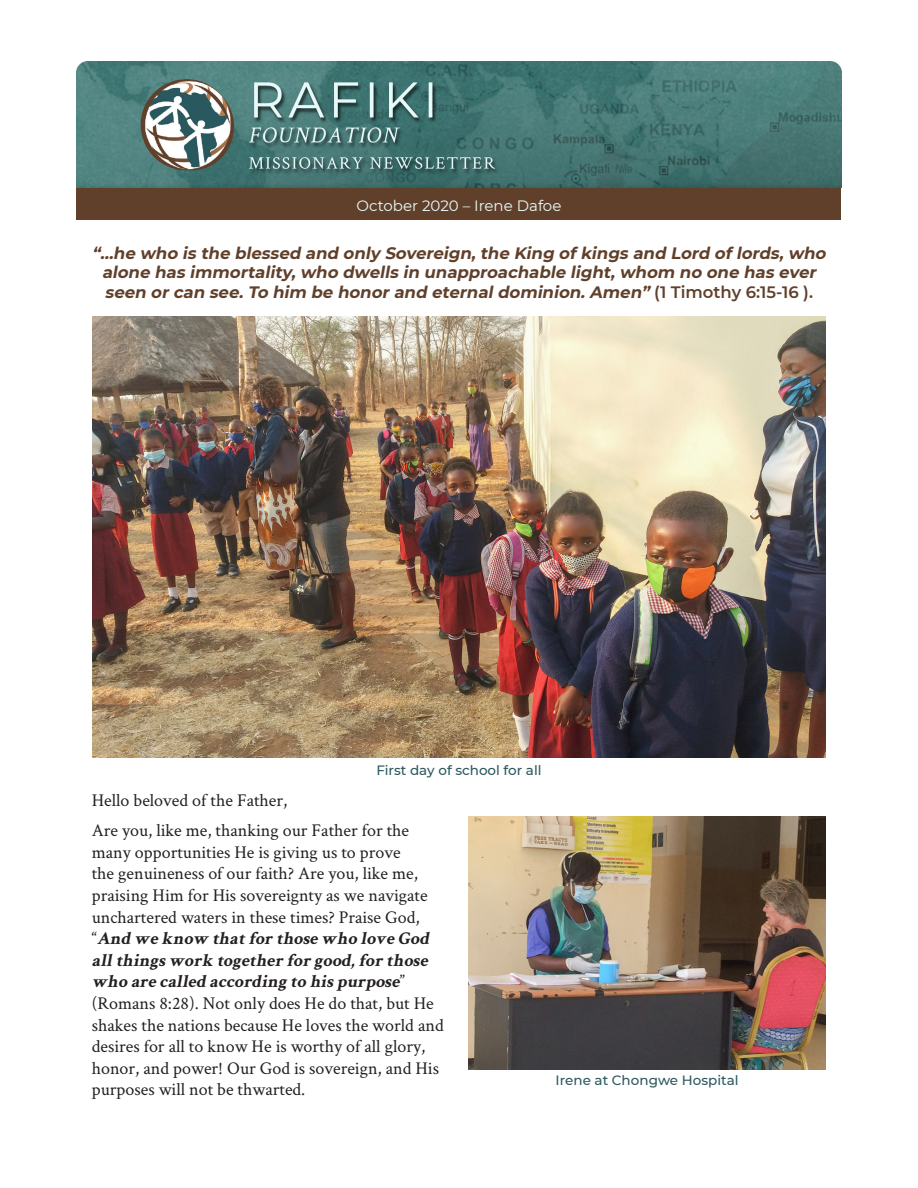
<style>
.page{position:relative;width:918px;height:1188px;background:#fff}
.page>*{position:absolute;margin:0;border:0;box-sizing:border-box;transform-origin:0 0}
.Body_copy{font:18px/21.6px "Crimson Text";color:#231f20}
.Dear_friends{font:18px "Crimson Text";color:#231f20}
.Verse{font:italic 700 16.5px/19.5px "Montserrat";color:#60402b;text-align:center}
.Date_and_Name{font:15px "Montserrat";color:#eafafa}
.Photo_Caption{font:500 13.5px "Montserrat";color:#2b585e}
.s1{font-weight:600;font-style:normal}
.s2{font-weight:700;font-style:italic}
</style>
<div class="page">
<div style="left:76px;top:188px;width:766px;height:31px;background:#60402b"></div>
<img style="left:76px;top:61px;width:765px;height:127px">
<img style="left:92px;top:316px;width:734px;height:442px">
<img style="left:468px;top:816px;width:358px;height:253px">
<p class="Date_and_Name" style="left:357px;top:195px;width:206px">October 2020 – Irene Dafoe</p>
<p class="Verse" style="left:92px;top:243px;width:739px">“…he who is the blessed and only Sovereign,the King ofkings and Lord oflords,who alone has immortality,who dwells in unapproachable light,whom no one has ever seen orcan see.To him be honorand eternaldominion.Amen” <span class="s1">( 1 T i m o t h y 6 : 1 5 - 1 6 ) .</span></p>
<p class="Photo_Caption" style="left:376px;top:761px;width:167px">First day of school for all</p>
<p class="Dear_friends" style="left:92px;top:788px;width:197px">Hello beloved of the Father,</p>
<p class="Body_copy" style="left:92px;top:819px;width:353px">Are you, like me, thanking our Father for the many opportunities He is giving us to prove<br>the genuineness of our faith? Are you, like me, praising Him for His sovereignty as we navigate unchartered waters in these times? Praise God,<br>“ <span class="s2">Andweknow thatforthosewholoveGod allthingswork togetherforgood,forthose whoarecalledaccordingtohispurpose</span>” (Romans 8:28). Not only does He do that, but He shakes the nations because He loves the world and desires for all to know He is worthy of all glory, honor, and power! Our God is sovereign, and His purposes will not be thwarted.</p>
<p class="Photo_Caption" style="left:556px;top:1070px;width:184px">Irene at Chongwe Hospital</p>
</div>
